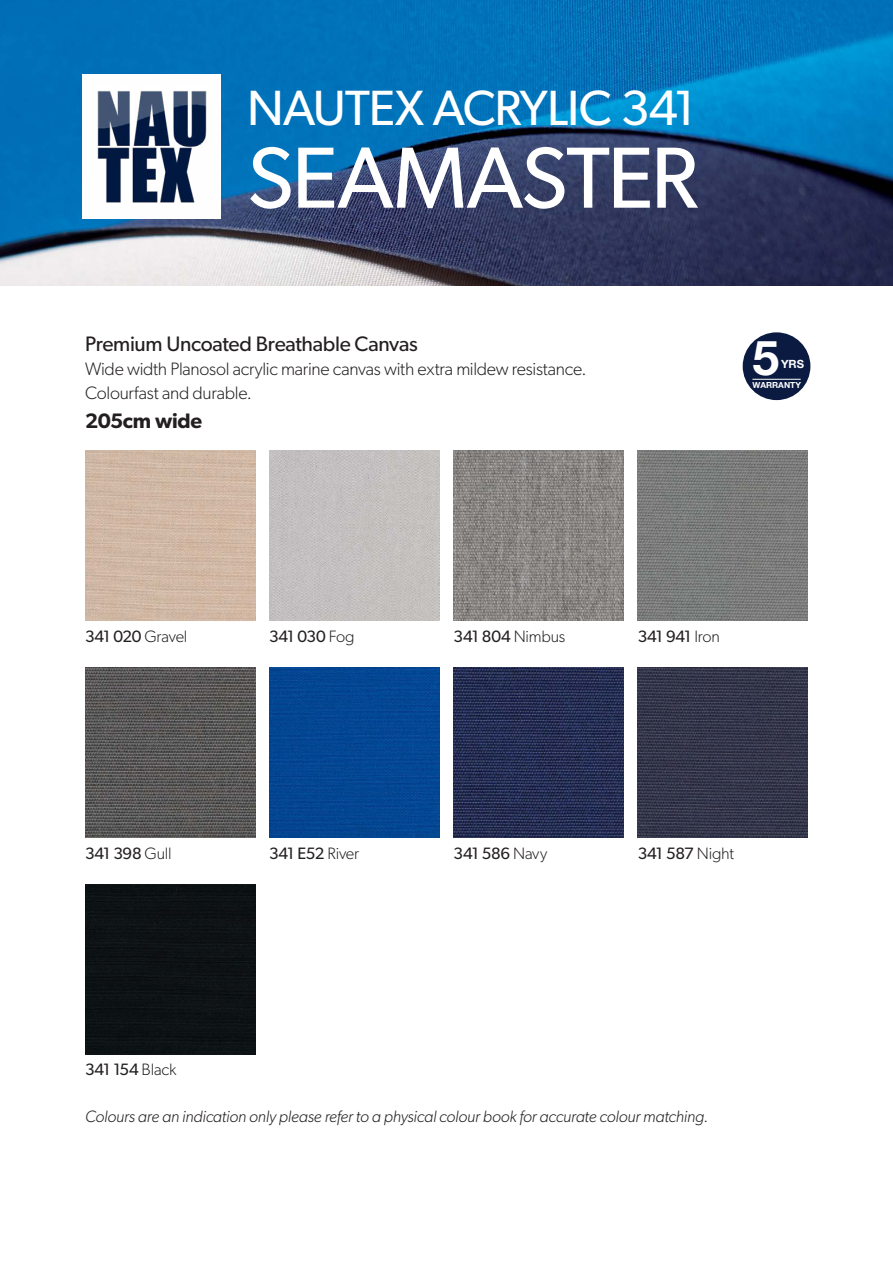
<style>
.page{position:relative;width:893px;height:1263px;background:#fff}
.page>*{position:absolute;margin:0;border:0;box-sizing:border-box;transform-origin:0 0}
.t1{font:87px "Gibson";letter-spacing:-.02em;color:#fff}
.t2{font:49.65px "Gibson";letter-spacing:-.025em;color:#fff}
.t3{font:700 48.15px "Helvetica Neue LT Pro";color:#fff}
.t4{font:21px "Gibson";letter-spacing:-.015em;color:#231f20}
.t5{font:600 21px "Gibson";letter-spacing:-.015em;color:#231f20}
.t6{font:300 18px/24px "Gibson";letter-spacing:-.015em;color:#231f20}
.t7{font:16.5px "Gibson";letter-spacing:-.02em;color:#231f20}
.t8{font:italic 300 16.5px "Gibson";letter-spacing:-.01em;color:#231f20}
.t9{font:700 11.4px "Helvetica Neue LT Pro";color:#fff}
.t10{font:700 8.4px "Helvetica Neue LT Pro";color:#fff}
.s1{font-weight:300}
</style>
<div class="page">
<img style="left:0;top:0;width:893px;height:286px">
<div style="left:83px;top:74px;width:138px;height:144px;background:#fff"></div>
<img style="left:97px;top:91px;width:110px;height:112px">
<img style="left:85px;top:451px;width:170px;height:170px">
<img style="left:85px;top:668px;width:170px;height:170px">
<div style="left:85px;top:884px;width:170px;height:170px;background:#0d1215"></div>
<img style="left:454px;top:451px;width:170px;height:170px">
<div style="left:269px;top:668px;width:170px;height:170px;background:#044692"></div>
<img style="left:638px;top:451px;width:170px;height:170px">
<img style="left:454px;top:668px;width:170px;height:170px">
<img style="left:269px;top:451px;width:170px;height:170px">
<img style="left:638px;top:668px;width:170px;height:170px">
<div style="left:743px;top:332px;width:67px;height:68px;background:#0b1a40;border-radius:50%"></div>
<hr style="left:752px;top:379px;width:49px;height:1px;background:#fff">
<h2 class="t2" style="left:247px;top:78px;width:450px">NAUTEX ACRYLIC 341</h2>
<h1 class="t1" style="left:247px;top:125px;width:452px">SEAMASTER</h1>
<p class="t4" style="left:85px;top:331px;width:334px">Premium Uncoated Breathable Canvas</p>
<p class="t6" style="left:85px;top:356px;width:503px">Wide width Planosol acrylic marine canvas with extra mildew resistance.<br>Colourfast and durable.</p>
<p class="t5" style="left:85px;top:408px;width:119px">205cm wide</p>
<h3 class="t3" style="left:752px;top:328px;width:28px">5</h3>
<p class="t9" style="left:781px;top:357px;width:25px">YRS</p>
<p class="t10" style="left:752px;top:379px;width:50px">WARRANTY</p>
<p class="t7" style="left:85px;top:626px;width:104px">341 020 <span class="s1">Gravel</span></p>
<p class="t7" style="left:269px;top:626px;width:87px">341 030 <span class="s1">Fog</span></p>
<p class="t7" style="left:454px;top:626px;width:113px">341 804 <span class="s1">Nimbus</span></p>
<p class="t7" style="left:638px;top:626px;width:84px">341 941 <span class="s1">Iron</span></p>
<p class="t7" style="left:85px;top:843px;width:88px">341 398 <span class="s1">Gull</span></p>
<p class="t7" style="left:85px;top:1060px;width:93px">341 154 <span class="s1">Black</span></p>
<p class="t7" style="left:269px;top:843px;width:91px">341 E52 <span class="s1">River</span></p>
<p class="t7" style="left:454px;top:843px;width:95px">341 586 <span class="s1">Navy</span></p>
<p class="t7" style="left:638px;top:843px;width:98px">341 587 <span class="s1">Night</span></p>
<p class="t8" style="left:85px;top:1106px;width:625px">Colours are an indication only please refer to a physical colour book for accurate colour matching.</p>
</div>
